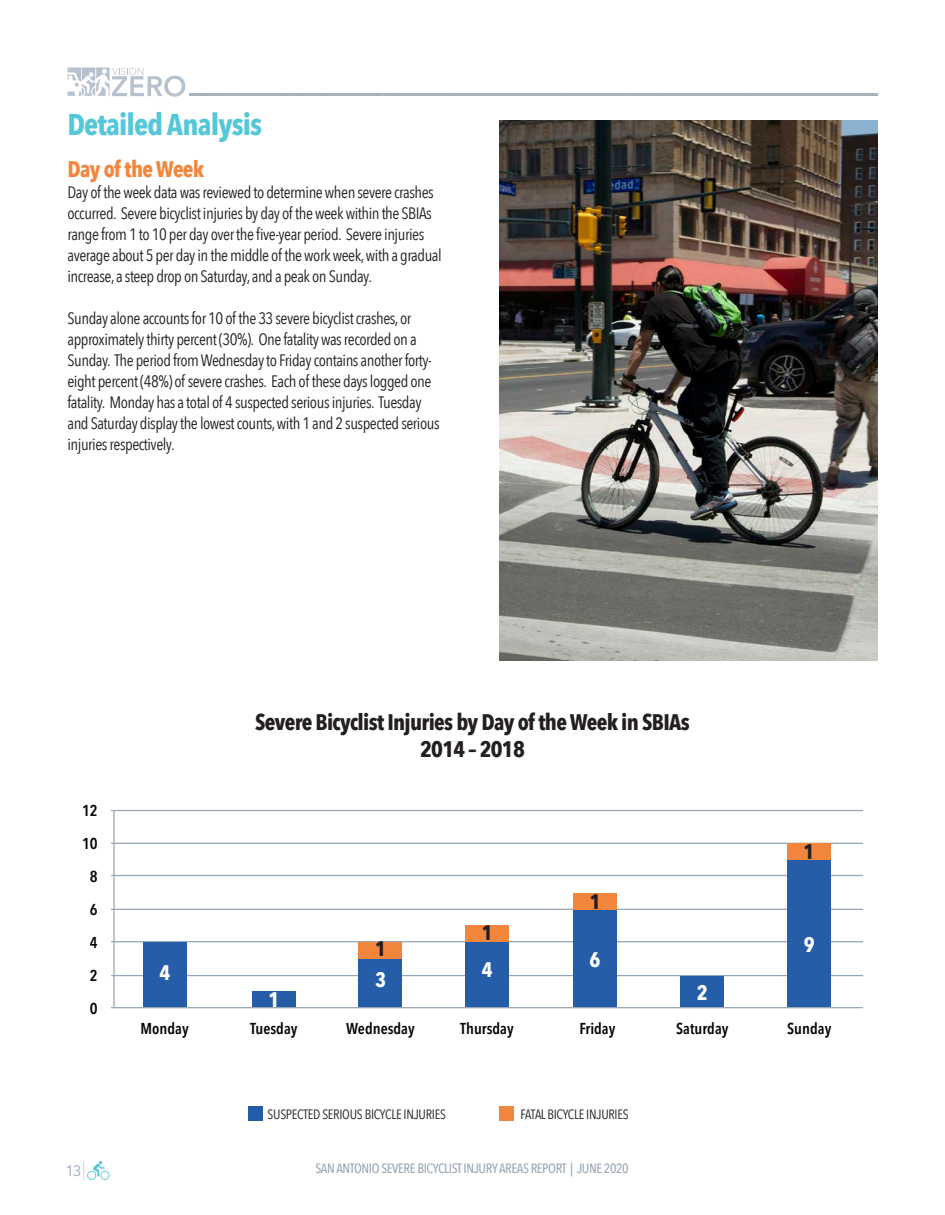
<style>
.page{position:relative;width:945px;height:1215px;background:#fff}
.page>*{position:absolute;margin:0;border:0;box-sizing:border-box;transform-origin:0 0}
.t1{font:700 30px "Avenir Next Condensed";letter-spacing:-.03em;color:#56c7db}
.t2{font:700 22.5px "Avenir Next Condensed";letter-spacing:-.03em;color:#231f20}
.t3{font:700 22.5px "Avenir Next Condensed";letter-spacing:-.03em;color:#f1863c}
.t4{font:700 20.85px "Avenir Next Condensed";color:#fff}
.t5{font:700 20.85px "Avenir Next Condensed";color:#231f20}
.t6{font:16.5px/21px "Avenir Next Condensed";letter-spacing:-.03em;color:#231f20}
.t7{font:600 15.6px/33px "Avenir Next Condensed";color:#050504;text-align:center}
.t8{font:15px "Avenir Next";color:#99a8b9}
.t9{font:500 13.5px "Avenir Next Condensed";letter-spacing:-.03em;color:#99a8b9}
.t10{font:13.5px "Avenir Next Condensed";letter-spacing:-.02em;color:#231f20}
</style>
<div class="page">
<svg style="left:67px;top:67px;width:118px;height:30px"></svg>
<hr style="left:113px;top:811px;width:2px;height:196px;background:#98a7b9">
<hr style="left:111px;top:810px;width:752px;height:1px;background:#98a7b9">
<hr style="left:111px;top:843px;width:752px;height:1px;background:#98a7b9">
<hr style="left:111px;top:875px;width:752px;height:1px;background:#98a7b9">
<hr style="left:111px;top:909px;width:752px;height:1px;background:#98a7b9">
<hr style="left:111px;top:941px;width:752px;height:1px;background:#98a7b9">
<hr style="left:111px;top:975px;width:752px;height:1px;background:#98a7b9">
<div style="left:143px;top:942px;width:44px;height:66px;background:#255da9"></div>
<div style="left:252px;top:992px;width:44px;height:16px;background:#255da9"></div>
<div style="left:358px;top:959px;width:44px;height:49px;background:#255da9"></div>
<div style="left:465px;top:941px;width:44px;height:67px;background:#255da9"></div>
<div style="left:573px;top:909px;width:44px;height:99px;background:#255da9"></div>
<div style="left:680px;top:976px;width:44px;height:31px;background:#255da9"></div>
<div style="left:787px;top:860px;width:44px;height:147px;background:#255da9"></div>
<hr style="left:111px;top:1007px;width:752px;height:1px;background:#98a7b9">
<div style="left:358px;top:942px;width:44px;height:17px;background:#f1863c"></div>
<div style="left:465px;top:926px;width:44px;height:16px;background:#f1863c"></div>
<div style="left:573px;top:893px;width:44px;height:16px;background:#f1863c"></div>
<div style="left:787px;top:844px;width:44px;height:16px;background:#f1863c"></div>
<img style="left:500px;top:120px;width:378px;height:540px">
<div style="left:248px;top:1107px;width:14px;height:14px;background:#225da9"></div>
<div style="left:500px;top:1107px;width:14px;height:14px;background:#f1863c"></div>
<svg style="left:83px;top:1161px;width:27px;height:19px"></svg>
<p class="t1" style="left:68px;top:106px;width:196px">Detailed Analysis</p>
<p class="t3" style="left:68px;top:155px;width:138px">Day of the Week</p>
<p class="t6" style="left:68px;top:181px;width:376px">Day of the week data was reviewed to determine when severe crashes occurred. Severe bicyclist injuries by day of the week within the SBIAs range from 1 to 10 per day over the five-year period. Severe injuries average about 5 per day in the middle of the work week, with a gradual increase, a steep drop on Saturday, and a peak on Sunday.</p>
<p class="t6" style="left:68px;top:307px;width:374px">Sunday alone accounts for 10 of the 33 severe bicyclist crashes, or approximately thirty percent (30%). One fatality was recorded on a Sunday. The period from Wednesday to Friday contains another forty&shy;eight percent (48%) of severe crashes. Each of these days logged one fatality. Monday has a total of 4 suspected serious injuries. Tuesday and Saturday display the lowest counts, with 1 and 2 suspected serious injuries respectively.</p>
<p class="t7" style="left:82px;top:793px;width:17px">12<br>10<br>8<br>6<br>4<br>2<br>0</p>
<p class="t8" style="left:65px;top:1158px;width:17px">13</p>
<p class="t4" style="left:159px;top:960px;width:12px">4</p>
<p class="t2" style="left:255px;top:708px;width:436px">Severe Bicyclist Injuries by Day of the Week in SBIAs</p>
<p class="t2" style="left:420px;top:735px;width:106px">2014 – 2018</p>
<p class="t4" style="left:268px;top:987px;width:12px">1</p>
<p class="t5" style="left:375px;top:936px;width:12px">1</p>
<p class="t4" style="left:375px;top:967px;width:12px">3</p>
<p class="t5" style="left:482px;top:920px;width:12px">1</p>
<p class="t4" style="left:482px;top:957px;width:12px">4</p>
<p class="t5" style="left:590px;top:888px;width:12px">1</p>
<p class="t4" style="left:589px;top:946px;width:12px">6</p>
<p class="t4" style="left:697px;top:980px;width:12px">2</p>
<p class="t5" style="left:804px;top:839px;width:12px">1</p>
<p class="t4" style="left:804px;top:932px;width:12px">9</p>
<p class="t7" style="left:141px;top:1011px;width:50px">Monday</p>
<p class="t7" style="left:250px;top:1011px;width:49px">Tuesday</p>
<p class="t7" style="left:346px;top:1011px;width:70px">Wednesday</p>
<p class="t7" style="left:460px;top:1011px;width:55px">Thursday</p>
<p class="t7" style="left:579px;top:1011px;width:38px">Friday</p>
<p class="t7" style="left:676px;top:1011px;width:54px">Saturday</p>
<p class="t7" style="left:787px;top:1011px;width:46px">Sunday</p>
<p class="t10" style="left:268px;top:1102px;width:180px">SUSPECTED SERIOUS BICYCLE INJURIES</p>
<p class="t10" style="left:521px;top:1102px;width:110px">FATAL BICYCLE INJURIES</p>
<p class="t9" style="left:315px;top:1160px;width:315px">SAN ANTONIO SEVERE BICYCLIST INJURY AREAS REPORT | JUNE 2020</p>
</div>
